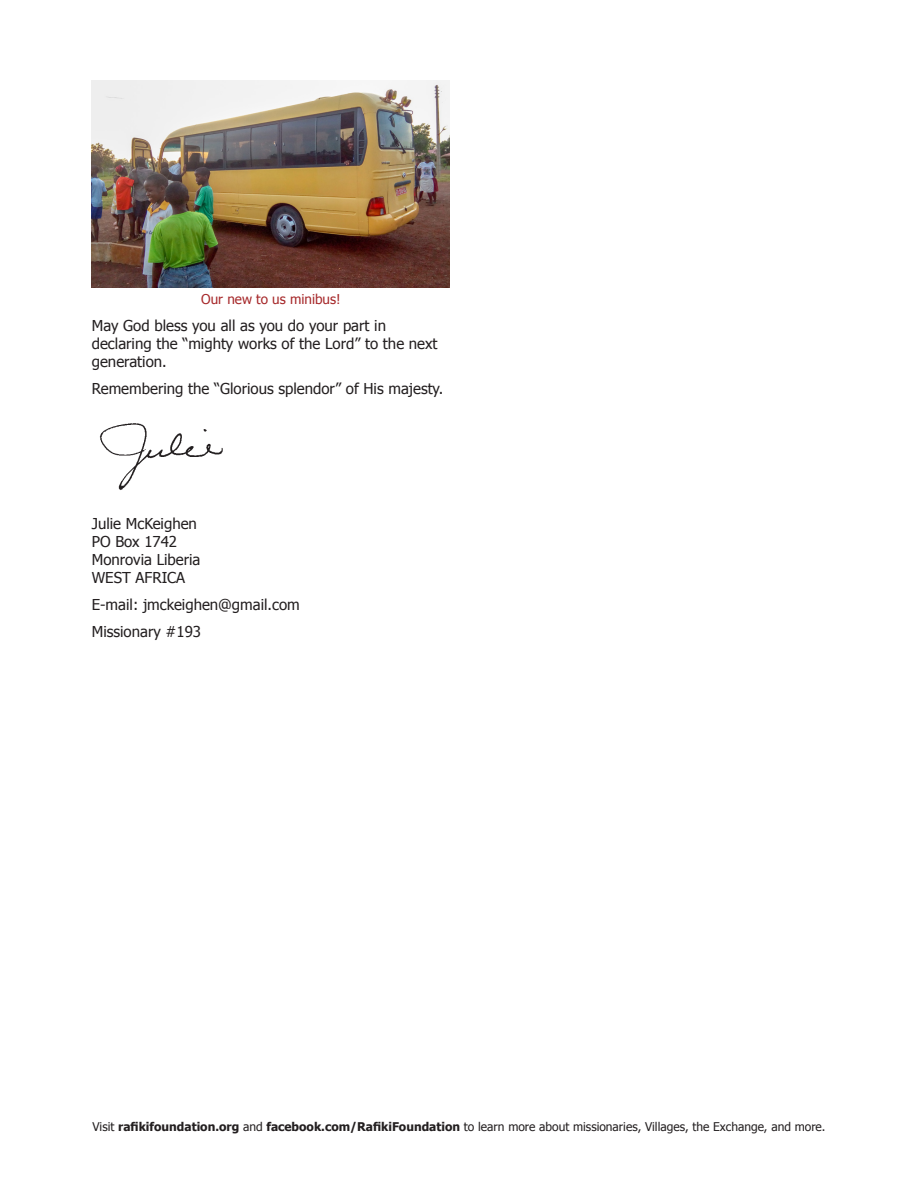
<style>
.page{position:relative;width:918px;height:1188px;background:#fff}
.page>*{position:absolute;margin:0;border:0;box-sizing:border-box;transform-origin:0 0}
.Body_copy{font:15px/18px "Tahoma";color:#231f20}
.Contact_info{font:15px "Tahoma";color:#231f20}
.Photo_Caption{font:13.5px "Tahoma";color:#a6282a}
.t1{font:12px "Tahoma";color:#231f20}
.s1{font-weight:700}
</style>
<div class="page">
<img style="left:92px;top:81px;width:358px;height:206px">
<img style="left:99px;top:423px;width:124px;height:67px">
<p class="Photo_Caption" style="left:201px;top:290px;width:141px">Our new to us minibus!</p>
<p class="Body_copy" style="left:92px;top:316px;width:347px">May God bless you all as you do your part in declaring the “mighty works of the Lord” to the next generation.</p>
<p class="Body_copy" style="left:92px;top:379px;width:353px">Remembering the “Glorious splendor” of His majesty.</p>
<p class="Contact_info" style="left:92px;top:514px;width:107px">Julie McKeighen</p>
<p class="Contact_info" style="left:92px;top:532px;width:87px">PO Box 1742</p>
<p class="Contact_info" style="left:92px;top:550px;width:110px">Monrovia Liberia</p>
<p class="Body_copy" style="left:92px;top:568px;width:95px">WEST AFRICA</p>
<p class="Body_copy" style="left:92px;top:595px;width:210px">E-mail: jmckeighen@gmail.com</p>
<p class="Body_copy" style="left:92px;top:622px;width:111px">Missionary #193</p>
<p class="t1" style="left:92px;top:1119px;width:735px">Visit <span class="s1">rafikifoundation.org</span> and <span class="s1">facebook.com/RafikiFoundation</span> to learn more about missionaries, Villages, the Exchange, and more.</p>
</div>
